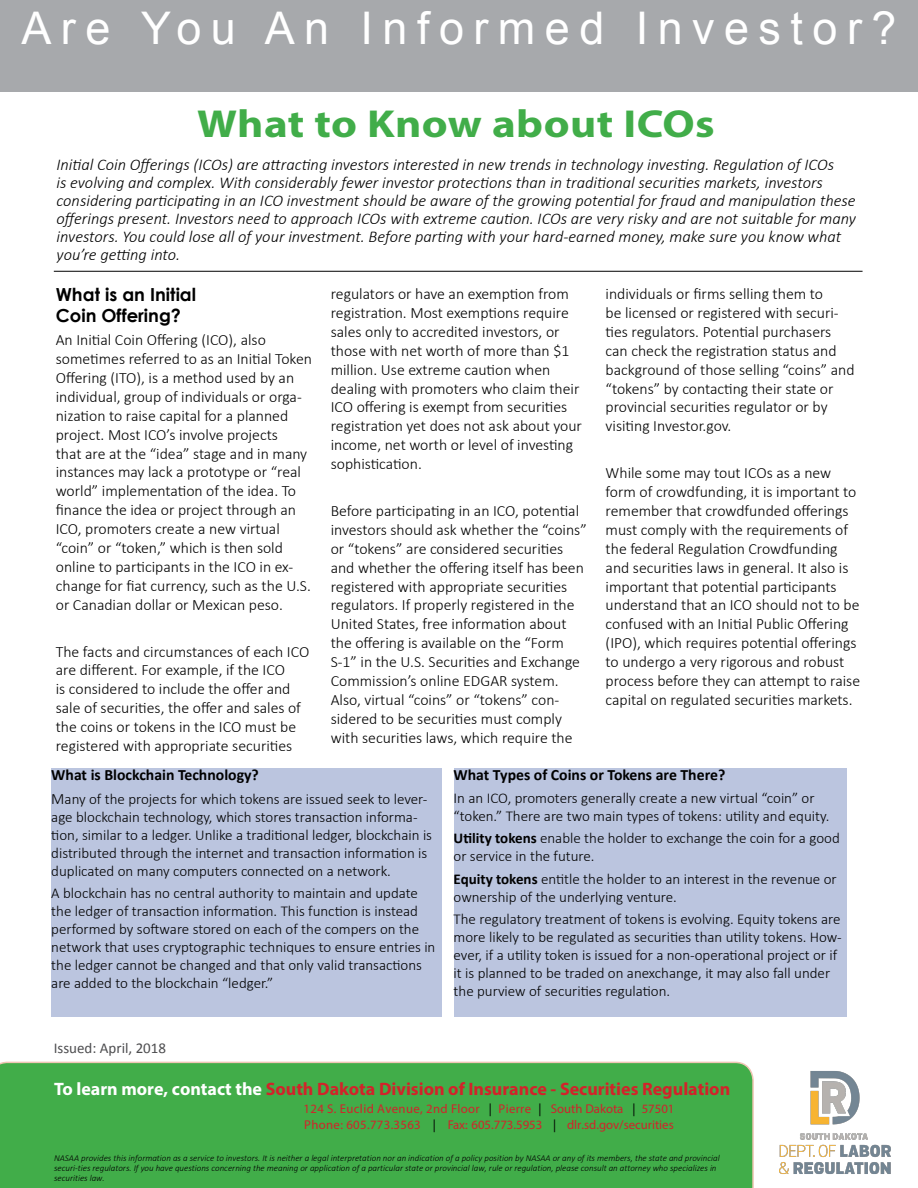
<style>
.page{position:relative;width:918px;height:1188px;background:#fff}
.page>*{position:absolute;margin:0;border:0;box-sizing:border-box;transform-origin:0 0}
.t1{font:45px "Arial";letter-spacing:.21em;color:#fff}
.t2{font:700 39.15px "Myriad Pro";letter-spacing:.01em;color:#41ad49;scale:1.15 1}
.t3{font:700 18px "Myriad Pro";color:#d2232a}
.t4{font:700 18px/21px "Century Gothic";color:#000}
.t5{font:italic 300 16.5px/18px "Calibri";color:#000}
.t6{font:300 15.75px/18.9px "Calibri";color:#000}
.t7{font:700 15.75px "Calibri";color:#000}
.t8{font:300 15px/18px "Calibri";color:#000}
.t9{font:15px "Calibri";color:#4d4d4f}
.t10{font:12.75px/16.6px "Myriad Pro";color:#d2232a}
.t11{font:italic 300 9px/10.4px "Calibri";color:#000}
.s1{font-size:15.75px}
.s2{font-weight:700}
.s3{color:#fff}
.s4{color:#000}
.s5{color:#d0222b}
</style>
<div class="page">
<div style="left:0;top:0;width:918px;height:92px;background:#a7a9ac"></div>
<div style="left:0;top:1062px;width:754px;height:126px;background:#41ad49"></div>
<hr style="left:54px;top:271px;width:809px;height:1px;background:#000">
<div style="left:454px;top:769px;width:393px;height:248px;background:#bbc5df"></div>
<div style="left:51px;top:769px;width:391px;height:248px;background:#bbc5df"></div>
<img style="left:779px;top:1071px;width:112px;height:104px">
<h1 class="t1" style="left:21px;top:-2px;width:876px">Are You An Informed Investor?</h1>
<h2 class="t2" style="left:197px;top:99px;width:452px">What to Know about ICOs</h2>
<p class="t5" style="left:57px;top:155px;width:801px">Initial Coin Offerings (ICOs) are attracting investors interested in new trends in technology investing. Regulation of ICOs<br>is evolving and complex. With considerably fewer investor protections than in traditional securities markets, investors considering participating in an ICO investment should be aware of the growing potential for fraud and manipulation these offerings present. Investors need to approach ICOs with extreme caution. ICOs are very risky and are not suitable for many investors. You could lose all of your investment. Before parting with your hard-earned money, make sure you know what you’re getting into.</p>
<p class="t4" style="left:56px;top:283px;width:142px">What is an Initial<br>Coin Offering?</p>
<p class="t6" style="left:56px;top:330px;width:258px">An Initial Coin Offering (ICO), also sometimes referred to as an Initial Token Offering (ITO), is a method used by an individual, group of individuals or orga&shy;nization to raise capital for a planned project. Most ICO’s involve projects<br>that are at the “idea” stage and in many instances may lack a prototype or “real world” implementation of the idea. To finance the idea or project through an ICO, promoters create a new virtual “coin” or “token,” which is then sold online to participants in the ICO in ex&shy;change for fiat currency, such as the U.S. or Canadian dollar or Mexican peso.</p>
<p class="t6" style="left:56px;top:642px;width:255px">The facts and circumstances of each ICO are different. For example, if the ICO<br>is considered to include the offer and sale of securities, the offer and sales of the coins or tokens in the ICO must be registered with appropriate securities</p>
<p class="t6" style="left:331px;top:284px;width:253px">regulators or have an exemption from registration. Most exemptions require sales only to accredited investors, or those with net worth of more than $1 million. Use extreme caution when dealing with promoters who claim their ICO offering is exempt from securities registration yet does not ask about your income, net worth or level of investing sophistication.</p>
<p class="t6" style="left:331px;top:501px;width:258px">Before participating in an ICO, potential investors should ask whether the “coins” or “tokens” are considered securities and whether the offering itself has been registered with appropriate securities regulators. If properly registered in the United States, free information about the offering is available on the “Form S-1” in the U.S. Securities and Exchange Commission’s online EDGAR system.<br>Also, virtual “coins” or “tokens” con&shy;sidered to be securities must comply with securities laws, which require the</p>
<p class="t6" style="left:606px;top:284px;width:250px">individuals or firms selling them to<br>be licensed or registered with securi&shy;ties regulators. Potential purchasers can check the registration status and background of those selling “coins” and “tokens” by contacting their state or provincial securities regulator or by visiting Investor.gov.</p>
<p class="t6" style="left:606px;top:463px;width:256px">While some may tout ICOs as a new form of crowdfunding, it is important to remember that crowdfunded offerings must comply with the requirements of the federal Regulation Crowdfunding and securities laws in general. It also is important that potential participants understand that an ICO should not to be confused with an Initial Public Offering (IPO), which requires potential offerings to undergo a very rigorous and robust process before they can attempt to raise capital on regulated securities markets.</p>
<p class="t7" style="left:51px;top:765px;width:209px">What is Blockchain Technology?</p>
<p class="t8" style="left:51px;top:790px;width:382px"><span class="s1">M</span>any of the projects for which tokens are issued seek to lever&shy;age blockchain technology, which stores transaction informa&shy;tion, similar to a ledger. Unlike a traditional ledger, blockchain is distributed through the internet and transaction information is duplicated on many computers connected on a network.</p>
<p class="t8" style="left:51px;top:884px;width:386px">A blockchain has no central authority to maintain and update the ledger of transaction information. This function is instead performed by software stored on each of the compers on the network that uses cryptographic techniques to ensure entries in the ledger cannot be changed and that only valid transactions are added to the blockchain “ledger.”</p>
<p class="t9" style="left:54px;top:1039px;width:114px">Issued: April, 2018</p>
<p class="t7" style="left:454px;top:765px;width:273px">What Types of Coins or Tokens are There?</p>
<p class="t8" style="left:454px;top:789px;width:377px">In an ICO, promoters generally create a new virtual “coin” or “token.” There are two main types of tokens: utility and equity.</p>
<p class="t8" style="left:454px;top:829px;width:388px"><span class="s2">Utility tokens</span> enable the holder to exchange the coin for a good or service in the future.</p>
<p class="t8" style="left:454px;top:870px;width:385px"><span class="s2">Equity tokens</span> entitle the holder to an interest in the revenue or ownership of the underlying venture.</p>
<p class="t8" style="left:454px;top:910px;width:390px">The regulatory treatment of tokens is evolving. Equity tokens are more likely to be regulated as securities than utility tokens. How&shy;ever, if a utility token is issued for a non-operational project or if it is planned to be traded on anexchange, it may also fall under the purview of securities regulation.</p>
<p class="t3" style="left:54px;top:1077px;width:678px"><span class="s3">To learn more, contact the</span> South Dakota Division of Insurance - Securities Regulation</p>
<p class="t10" style="left:304px;top:1100px;width:372px">124 S. Euclid Avenue, 2nd Floor <span class="s4">|</span> Pierre <span class="s4">|</span> <span class="s5">South Dakota</span> <span class="s4">|</span> <span class="s5">57501<br></span>Phone: 605.773.3563 <span class="s4">|</span> Fax: 605.773.5953 <span class="s4">|</span> dlr.sd.gov/securities</p>
<p class="t11" style="left:54px;top:1152px;width:667px">NASAA provides this information as a service to investors. It is neither a legal interpretation nor an indication of a policy position by NASAA or any of its members, the state and provincial securi-ties regulators. If you have questions concerning the meaning or application of a particular state or provincial law, rule or regulation, please consult an attorney who specializes in securities law.</p>
</div>
